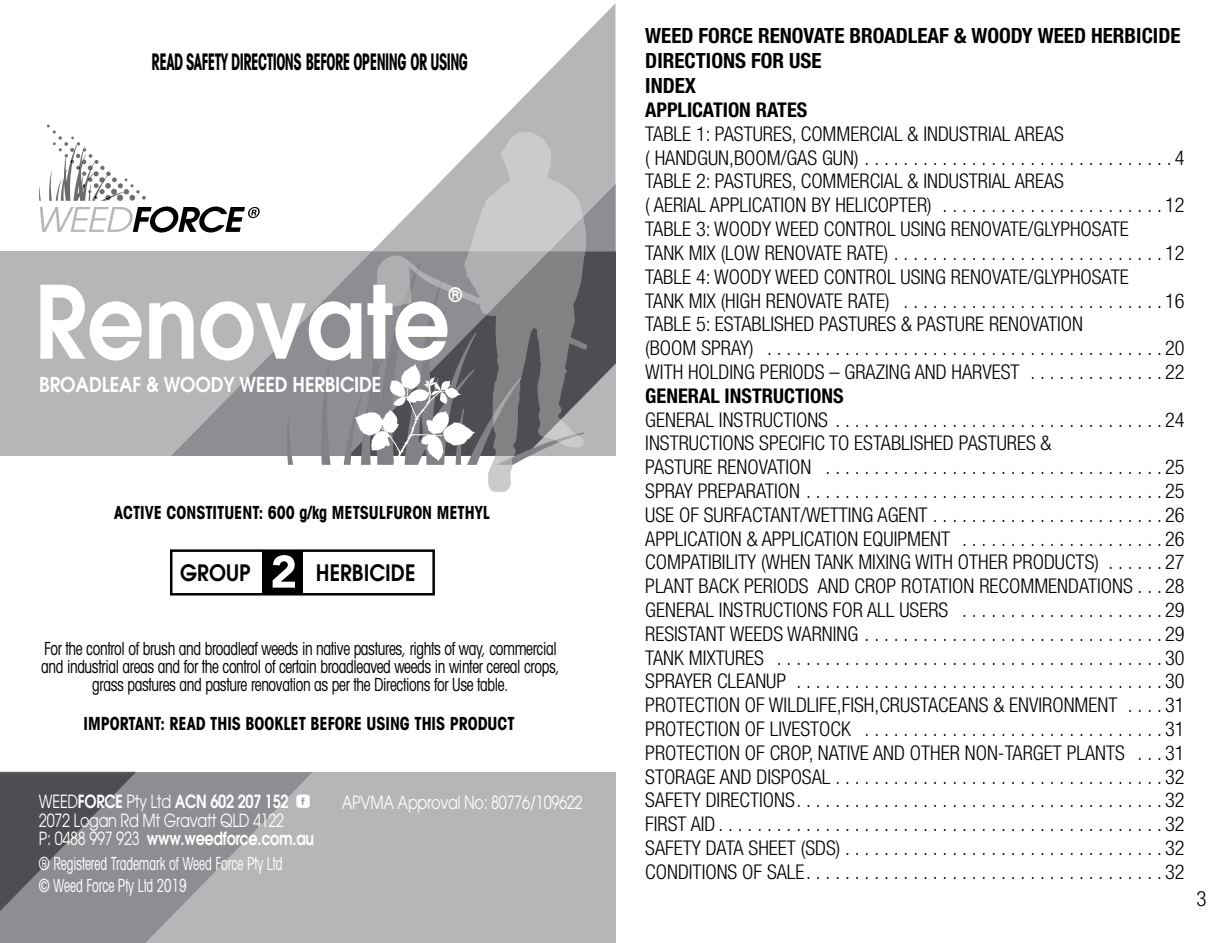
<style>
.page{position:relative;width:1231px;height:943px;background:#fff}
.page>*{position:absolute;margin:0;border:0;box-sizing:border-box;transform-origin:0 0}
.t1{font:600 99.75px "ITC Avant Garde Pro";color:#fff;scale:.9 1}
.t2{font:700 condensed 22.75px "Avant Garde";letter-spacing:-.035em;color:#000;scale:.65 1}
.t3{font:600 22.4px "ITC Avant Garde Pro";color:#000;scale:.9 1}
.t4{font:700 condensed 21px/25.2px "Helvetica Neue LT Std";color:#000}
.t5{font:300 condensed 21px "Helvetica Neue LT Std";color:#000}
.t6{font:300 condensed 20.3px/23.8px "Helvetica Neue LT Std";color:#000}
.t7{font:700 condensed 20.3px "Helvetica Neue LT Std";color:#000}
.t8{font:600 20.3px "ITC Avant Garde Pro";letter-spacing:-.01em;color:#fff;scale:.9 1}
.t9{font:600 19.95px "ITC Avant Garde Pro";color:#fff;scale:.9 1}
.t10{font:condensed 18.2px/18.2px "Avant Garde";letter-spacing:-.025em;color:#000;text-align:center;scale:.85 1}
.t11{font:18.2px/18.6px "ITC Avant Garde Pro";letter-spacing:-.02em;color:#fff;scale:.8 1}
.t12{font:700 condensed 18.2px "Avant Garde";color:#000;scale:.9 1}
.t13{font:condensed 18.2px/22.1px "Avant Garde";letter-spacing:-.01em;color:#fff;scale:.75 1}
.s1{font-weight:600}
</style>
<div class="page">
<div style="left:170px;top:549px;width:265px;height:46px;border:2px solid #000"></div>
<div style="left:262px;top:550px;width:41px;height:44px;background:#000"></div>
<div style="left:0;top:772px;width:615px;height:171px;background:#b4b6b8"></div>
<svg style="left:0;top:772px;width:312px;height:171px;fill:#8c8e91"></svg>
<div style="left:0;top:251px;width:615px;height:205px;background:#b4b6b8"></div>
<svg style="left:372px;top:4px;width:243px;height:247px"></svg>
<svg style="left:588px;top:251px;width:27px;height:141px;background:#56585b"></svg>
<svg style="left:171px;top:251px;width:204px;height:205px"></svg>
<svg style="left:286px;top:418px;width:7px;height:47px"></svg>
<svg style="left:319px;top:365px;width:11px;height:100px"></svg>
<div style="left:296px;top:794px;width:14px;height:13px;background:#fff;border-radius:3px"></div>
<svg style="left:301px;top:797px;width:4px;height:7px"></svg>
<svg style="left:39px;top:125px;width:221px;height:107px"></svg>
<svg style="left:375px;top:132px;width:213px;height:360px"></svg>
<svg style="left:343px;top:263px;width:241px;height:202px;background:#8a8c8e"></svg>
<svg style="left:272px;top:555px;width:23px;height:32px"></svg>
<p class="t2" style="left:152px;top:47px;width:488px">READ SAFETY DIRECTIONS BEFORE OPENING OR USING</p>
<h1 class="t1" style="left:35px;top:257px;width:463px">Renovate</h1>
<p class="t8" style="left:39px;top:371px;width:382px">BROADLEAF &amp; WOODY WEED HERBICIDE</p>
<p class="t9" style="left:449px;top:282px;width:16px">®</p>
<p class="t12" style="left:114px;top:500px;width:419px">ACTIVE CONSTITUENT: 600 g/kg METSULFURON METHYL</p>
<p class="t3" style="left:180px;top:558px;width:79px">GROUP</p>
<p class="t3" style="left:316px;top:558px;width:112px">HERBICIDE</p>
<p class="t10" style="left:41px;top:639px;width:611px">For the control of brush and broadleaf weeds in native pastures, rights of way, commercial and industrial areas and for the control of certain broadleaved weeds in winter cereal crops, grass pastures and pasture renovation as per the Directions for Use table.</p>
<p class="t12" style="left:84px;top:712px;width:480px">IMPORTANT: READ THIS BOOKLET BEFORE USING THIS PRODUCT</p>
<p class="t11" style="left:39px;top:791px;width:346px">WEED<span class="s1">FORCE</span> Pty Ltd <span class="s1">ACN 602 207 152<br></span>2072 Logan Rd Mt Gravatt QLD 4122<br>P: 0488 997 923 <span class="s1">www.weedforce.com.au</span></p>
<p class="t13" style="left:39px;top:852px;width:326px">® Registered Trademark of Weed Force Pty Ltd © Weed Force Pty Ltd 2019</p>
<p class="t11" style="left:342px;top:793px;width:302px">APVMA Approval No: 80776/109622</p>
<p class="t4" style="left:645px;top:22px;width:536px">WEED FORCE RENOVATE BROADLEAF &amp; WOODY WEED HERBICIDE<br>DIRECTIONS FOR USE<br>INDEX</p>
<p class="t7" style="left:645px;top:97px;width:163px">APPLICATION RATES</p>
<p class="t6" style="left:645px;top:122px;width:541px">TABLE 1: PASTURES, COMMERCIAL &amp; INDUSTRIAL AREAS<br>( HANDGUN,BOOM/GAS GUN) . . . . . . . . . . . . . . . . . . . . . . . . . . . . . . . 4<br>TABLE 2: PASTURES, COMMERCIAL &amp; INDUSTRIAL AREAS<br>( AERIAL APPLICATION BY HELICOPTER) . . . . . . . . . . . . . . . . . . . . . . 12<br>TABLE 3: WOODY WEED CONTROL USING RENOVATE/GLYPHOSATE<br>TANK MIX (LOW RENOVATE RATE) . . . . . . . . . . . . . . . . . . . . . . . . . . . 12<br>TABLE 4: WOODY WEED CONTROL USING RENOVATE/GLYPHOSATE<br>TANK MIX (HIGH RENOVATE RATE) . . . . . . . . . . . . . . . . . . . . . . . . . . 16<br>TABLE 5: ESTABLISHED PASTURES &amp; PASTURE RENOVATION<br>(BOOM SPRAY) . . . . . . . . . . . . . . . . . . . . . . . . . . . . . . . . . . . . . . . . 20<br>WITH HOLDING PERIODS – GRAZING AND HARVEST . . . . . . . . . . . . . 22</p>
<p class="t7" style="left:645px;top:383px;width:200px">GENERAL INSTRUCTIONS</p>
<p class="t6" style="left:645px;top:407px;width:541px">GENERAL INSTRUCTIONS . . . . . . . . . . . . . . . . . . . . . . . . . . . . . . . . . 24<br>INSTRUCTIONS SPECIFIC TO ESTABLISHED PASTURES &amp;<br>PASTURE RENOVATION . . . . . . . . . . . . . . . . . . . . . . . . . . . . . . . . . . 25<br>SPRAY PREPARATION . . . . . . . . . . . . . . . . . . . . . . . . . . . . . . . . . . . . 25<br>USE OF SURFACTANT/WETTING AGENT . . . . . . . . . . . . . . . . . . . . . . . 26<br>APPLICATION &amp; APPLICATION EQUIPMENT . . . . . . . . . . . . . . . . . . . . 26<br>COMPATIBILITY (WHEN TANK MIXING WITH OTHER PRODUCTS) . . . . . . 27<br>PLANT BACK PERIODS AND CROP ROTATION RECOMMENDATIONS . . 28<br>GENERAL INSTRUCTIONS FOR ALL USERS . . . . . . . . . . . . . . . . . . . . 29<br>RESISTANT WEEDS WARNING . . . . . . . . . . . . . . . . . . . . . . . . . . . . . . 29<br>TANK MIXTURES . . . . . . . . . . . . . . . . . . . . . . . . . . . . . . . . . . . . . . . 30<br>SPRAYER CLEANUP . . . . . . . . . . . . . . . . . . . . . . . . . . . . . . . . . . . . . 30<br>PROTECTION OF WILDLIFE,FISH,CRUSTACEANS &amp; ENVIRONMENT . . . 31<br>PROTECTION OF LIVESTOCK . . . . . . . . . . . . . . . . . . . . . . . . . . . . . . 31<br>PROTECTION OF CROP, NATIVE AND OTHER NON-TARGET PLANTS . . 31<br>STORAGE AND DISPOSAL..................................32<br>SAFETY DIRECTIONS . . . . . . . . . . . . . . . . . . . . . . . . . . . . . . . . . . . . . 32<br>FIRST AID . . . . . . . . . . . . . . . . . . . . . . . . . . . . . . . . . . . . . . . . . . . . . 32<br>SAFETY DATA SHEET (SDS) . . . . . . . . . . . . . . . . . . . . . . . . . . . . . . . . 32<br>CONDITIONS OF SALE . . . . . . . . . . . . . . . . . . . . . . . . . . . . . . . . . . . . 32</p>
<p class="t5" style="left:1196px;top:886px;width:12px">3</p>
</div>
